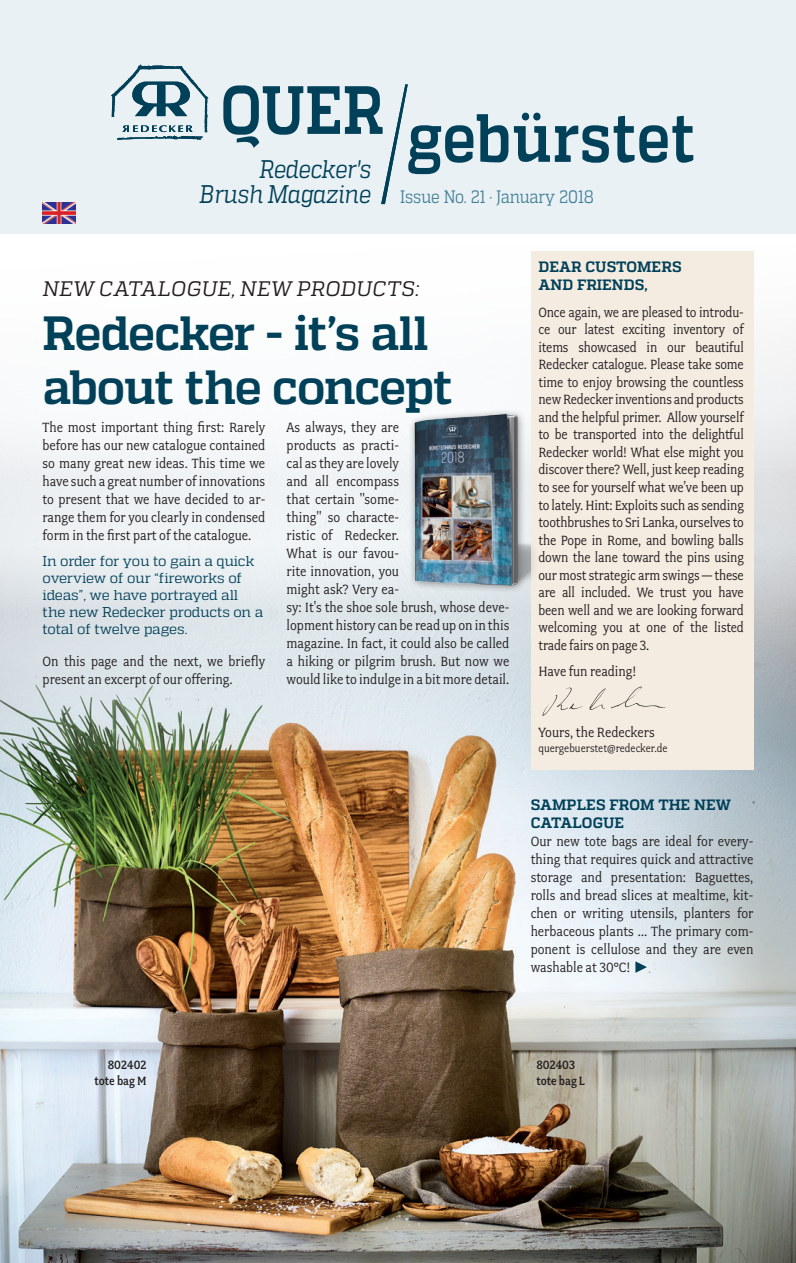
<style>
.page{position:relative;width:796px;height:1263px;background:#fff}
.page>*{position:absolute;margin:0;border:0;box-sizing:border-box;transform-origin:0 0}
.t1{font:700 68.1px "Quadon";letter-spacing:.01em;color:#004058;scale:.85 1}
.t2{font:700 48px/54px "Quadon";letter-spacing:-.025em;color:#004058}
.t3{font:italic 25.5px "Quadon";color:#004058;scale:.85 1}
.t4{font:italic 21px "Quadon";letter-spacing:.015em;color:#231f20}
.t5{font:18px "Quadon";letter-spacing:-.01em;color:#438097;scale:.85 1}
.t6{font:15px/18px "Fairplex Narrow";color:#231f20;text-align:justify}
.t7{font:700 15px/18px "Quadon";color:#004058}
.t8{font:14.25px/17.1px "Quadon";letter-spacing:-.015em;color:#004058}
.t9{font:500 13.5px/16.2px "Fairplex Narrow";color:#231f20;text-align:right}
.t10{font:12px "Fairplex Narrow";color:#231f20}
.s1{font-style:italic;font-size:25.5px;color:#004058}
</style>
<div class="page">
<div style="left:0;top:0;width:795px;height:234px;background:#eaf1f5"></div>
<img style="left:0;top:251px;width:795px;height:1012px">
<div style="left:530px;top:251px;width:223px;height:519px;background:#f4ece1"></div>
<img style="left:530px;top:680px;width:136px;height:43px">
<img style="left:43px;top:202px;width:32px;height:21px">
<svg style="left:381px;top:84px;width:26px;height:120px"></svg>
<svg style="left:111px;top:64px;width:97px;height:76px"></svg>
<svg style="left:635px;top:961px;width:11px;height:12px"></svg>
<div style="left:408px;top:408px;width:131px;height:186px;background:#231f20;opacity:.5"></div>
<img style="left:403px;top:408px;width:127px;height:186px">
<h1 class="t1" style="left:220px;top:99px;width:559px">QUER GEBÜRSTET</h1>
<h3 class="t3" style="left:259px;top:154px;width:133px">REDECKER'S</h3>
<p class="t5" style="left:199px;top:187px;width:465px"><span class="s1">BRUSH MAGAZINE</span> Issue No. 21 · January 2018</p>
<h3 class="t4" style="left:43px;top:276px;width:378px">NEW CATALOGUE, NEW PR ODUCTS:</h3>
<h2 class="t2" style="left:43px;top:306px;width:411px">REDECKER - IT’S ALL<br>ABOUT THE CONCEPT</h2>
<p class="t6" style="left:43px;top:418px;width:224px">The most important thing first: Rarely before has our new catalogue contained so many great new ideas. This time we have such a great number of innovations to present that we have decided to ar&shy;range them for you clearly in condensed form in the first part of the catalogue.</p>
<p class="t8" style="left:43px;top:552px;width:222px">In order for you to gain a quick overview of our “fireworks of ideas”, we have portrayed all the new Redecker products on a total of twelve pages.</p>
<p class="t6" style="left:43px;top:652px;width:224px">On this page and the next, we briefly present an excerpt of our offering.</p>
<p class="t6" style="left:286px;top:418px;width:224px;text-align:left">As always, they are<br>products as practi-<br>cal as they are lovely<br>and all encompass<br>that certain "some-<br>thing" so characte-<br>ristic of Redecker.<br>What is our favou-<br>rite innovation, you<br>might ask? Very ea-<br>sy: It's the shoe sole brush, whose deve&shy;lopment history can be read up on in this magazine. In fact, it could also be called a hiking or pilgrim brush. But now we would like to indulge in a bit more detail.</p>
<p class="t7" style="left:538px;top:258px;width:145px">DEAR CUSTOMERS<br>AND FRIENDS,</p>
<p class="t6" style="left:538px;top:303px;width:207px;line-height:17.5px">Once again, we are pleased to introdu&shy;ce our latest exciting inventory of items showcased in our beautiful Redecker catalogue. Please take some time to enjoy browsing the countless new Redecker inventions and products and the helpful primer. Allow yourself to be transported into the delightful Redecker world! What else might you discover there? Well, just keep reading to see for yourself what we’ve been up to lately. Hint: Exploits such as sending toothbrushes to Sri Lanka, ourselves to the Pope in Rome, and bowling balls down the lane toward the pins using our most strategic arm swings — these are all included. We trust you have been well and we are looking forward welcoming you at one of the listed trade fairs on page 3.</p>
<p class="t6" style="left:538px;top:662px;width:99px">Have fun reading!</p>
<p class="t6" style="left:538px;top:723px;width:118px">Yours, the Redeckers</p>
<p class="t10" style="left:538px;top:741px;width:131px">quergebuerstet@redecker.de</p>
<p class="t7" style="left:530px;top:796px;width:201px">SAMPLES FROM THE NEW<br>CATALOGUE</p>
<p class="t6" style="left:530px;top:832px;width:224px">Our new tote bags are ideal for every&shy;thing that requires quick and attractive storage and presentation: Baguettes, rolls and bread slices at mealtime, kit&shy;chen or writing utensils, planters for herbaceous plants … The primary com&shy;ponent is cellulose and they are even washable at 30°C!</p>
<p class="t9" style="left:94px;top:1057px;width:54px">802402 tote bag M</p>
<p class="t9" style="left:536px;top:1057px;width:50px;text-align:left">802403 tote bag L</p>
</div>
